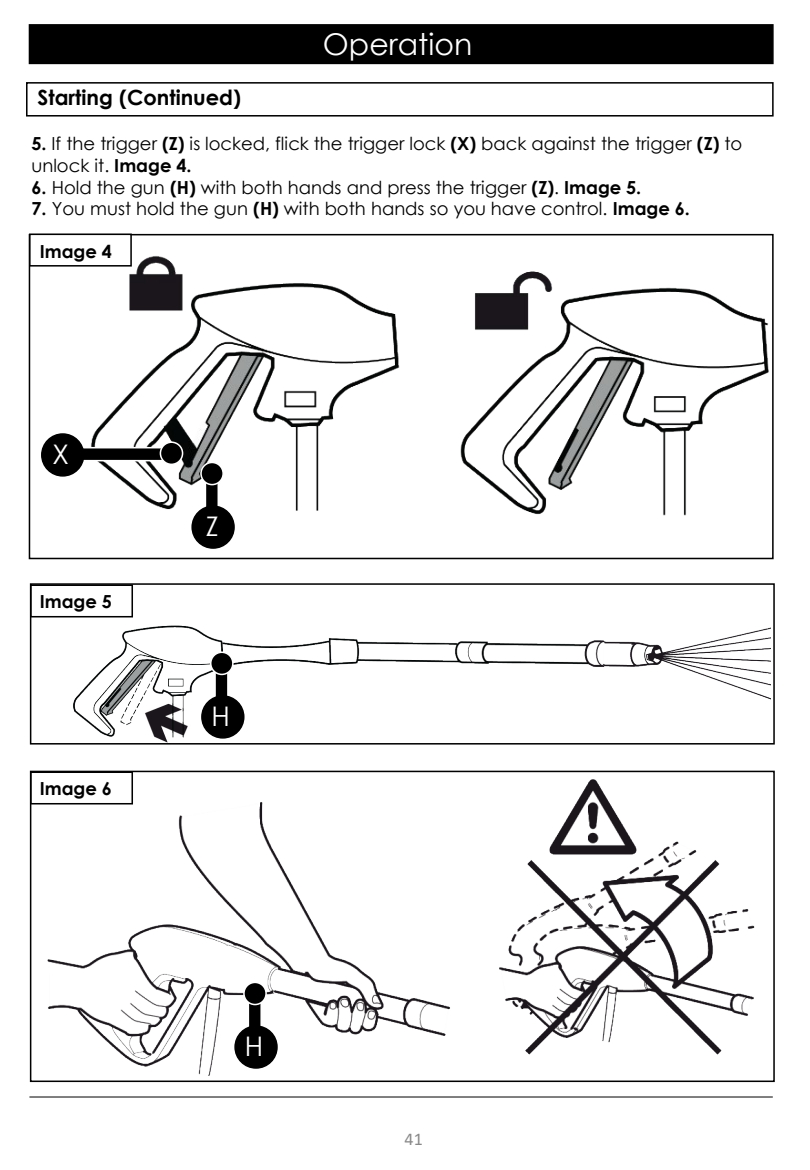
<style>
.page{position:relative;width:810px;height:1170px;background:#fff}
.page>*{position:absolute;margin:0;border:0;box-sizing:border-box;transform-origin:0 0}
.t1{font:30px "Century Gothic";color:#fff}
.t2{font:27px "Century Gothic";color:#fff}
.t3{font:700 21px "Century Gothic";color:#000}
.t4{font:18px/21.6px "Century Gothic";color:#000}
.t5{font:700 18px "Century Gothic";color:#000}
.t6{font:18px "Calibri";color:#898989}
.s1{font-weight:700}
</style>
<div class="page">
<hr style="left:29px;top:1097px;width:744px;height:1px;background:#000">
<div style="left:29px;top:24px;width:745px;height:40px;background:#000;border:2px solid #000"></div>
<div style="left:26px;top:82px;width:748px;height:35px;background:#fff;border:2px solid #000"></div>
<img style="left:58px;top:233px;width:716px;height:327px">
<img style="left:74px;top:617px;width:696px;height:125px">
<div style="left:284px;top:684px;width:351px;height:97px;background:#fff"></div>
<img style="left:35px;top:767px;width:728px;height:309px">
<div style="left:29px;top:234px;width:745px;height:325px;border:2px solid #000"></div>
<div style="left:30px;top:583px;width:745px;height:162px;border:2px solid #000"></div>
<div style="left:30px;top:771px;width:745px;height:311px;border:2px solid #000"></div>
<div style="left:29px;top:234px;width:103px;height:33px;background:#fff;border:2px solid #000"></div>
<div style="left:30px;top:584px;width:103px;height:33px;background:#fff;border:2px solid #000"></div>
<div style="left:30px;top:771px;width:103px;height:34px;background:#fff;border:2px solid #000"></div>
<div style="left:205px;top:477px;width:14px;height:40px;background:#000;border:2px solid #fff"></div>
<div style="left:201px;top:462px;width:22px;height:23px;background:#000;border-radius:50%"></div>
<div style="left:200px;top:462px;width:24px;height:23px;border:2px solid #fff;border-radius:50%"></div>
<div style="left:192px;top:506px;width:42px;height:42px;background:#000;border-radius:50%"></div>
<div style="left:191px;top:505px;width:44px;height:44px;border:2px solid #000;border-radius:50%"></div>
<div style="left:78px;top:447px;width:86px;height:14px;background:#000;border:2px solid #fff"></div>
<div style="left:160px;top:442px;width:23px;height:22px;background:#000;border-radius:50%"></div>
<div style="left:160px;top:441px;width:23px;height:24px;border:2px solid #fff;border-radius:50%"></div>
<div style="left:42px;top:434px;width:42px;height:42px;background:#000;border-radius:50%"></div>
<div style="left:41px;top:433px;width:43px;height:44px;border:2px solid #000;border-radius:50%"></div>
<div style="left:214px;top:667px;width:15px;height:39px;background:#000;border:2px solid #fff"></div>
<div style="left:211px;top:652px;width:22px;height:22px;background:#000;border-radius:50%"></div>
<div style="left:210px;top:652px;width:24px;height:23px;border:2px solid #fff;border-radius:50%"></div>
<div style="left:202px;top:696px;width:42px;height:42px;background:#000;border-radius:50%"></div>
<div style="left:201px;top:695px;width:44px;height:44px;border:2px solid #000;border-radius:50%"></div>
<div style="left:248px;top:997px;width:14px;height:40px;background:#000;border:2px solid #fff"></div>
<div style="left:244px;top:982px;width:22px;height:23px;background:#000;border-radius:50%"></div>
<div style="left:243px;top:982px;width:24px;height:23px;border:2px solid #fff;border-radius:50%"></div>
<div style="left:235px;top:1026px;width:42px;height:42px;background:#000;border-radius:50%"></div>
<div style="left:234px;top:1025px;width:44px;height:44px;border:2px solid #000;border-radius:50%"></div>
<h1 class="t1" style="left:323px;top:24px;width:151px">Operation</h1>
<p class="t3" style="left:38px;top:82px;width:205px">Starting (Continued)</p>
<p class="t4" style="left:31px;top:133px;width:712px"><span class="s1">5.</span> If the trigger <span class="s1">(Z)</span> is locked, flick the trigger lock <span class="s1">(X)</span> back against the trigger <span class="s1">(Z)</span> to unlock it. <span class="s1">Image 4.</span></p>
<p class="t4" style="left:31px;top:176px;width:611px"><span class="s1">6.</span> Hold the gun <span class="s1">(H)</span> with both hands and press the trigger <span class="s1">(Z)</span>. <span class="s1">Image 5.</span></p>
<p class="t4" style="left:31px;top:198px;width:660px"><span class="s1">7.</span> You must hold the gun <span class="s1">(H)</span> with both hands so you have control. <span class="s1">Image 6.</span></p>
<p class="t5" style="left:40px;top:238px;width:74px">Image 4</p>
<h2 class="t2" style="left:53px;top:436px;width:18px">X</h2>
<p class="t5" style="left:40px;top:587px;width:74px">Image 5</p>
<p class="t5" style="left:40px;top:774px;width:74px">Image 6</p>
<h2 class="t2" style="left:206px;top:508px;width:14px">Z</h2>
<h2 class="t2" style="left:212px;top:698px;width:20px">H</h2>
<h2 class="t2" style="left:245px;top:1028px;width:20px">H</h2>
<p class="t6" style="left:405px;top:1126px;width:20px">41</p>
</div>
